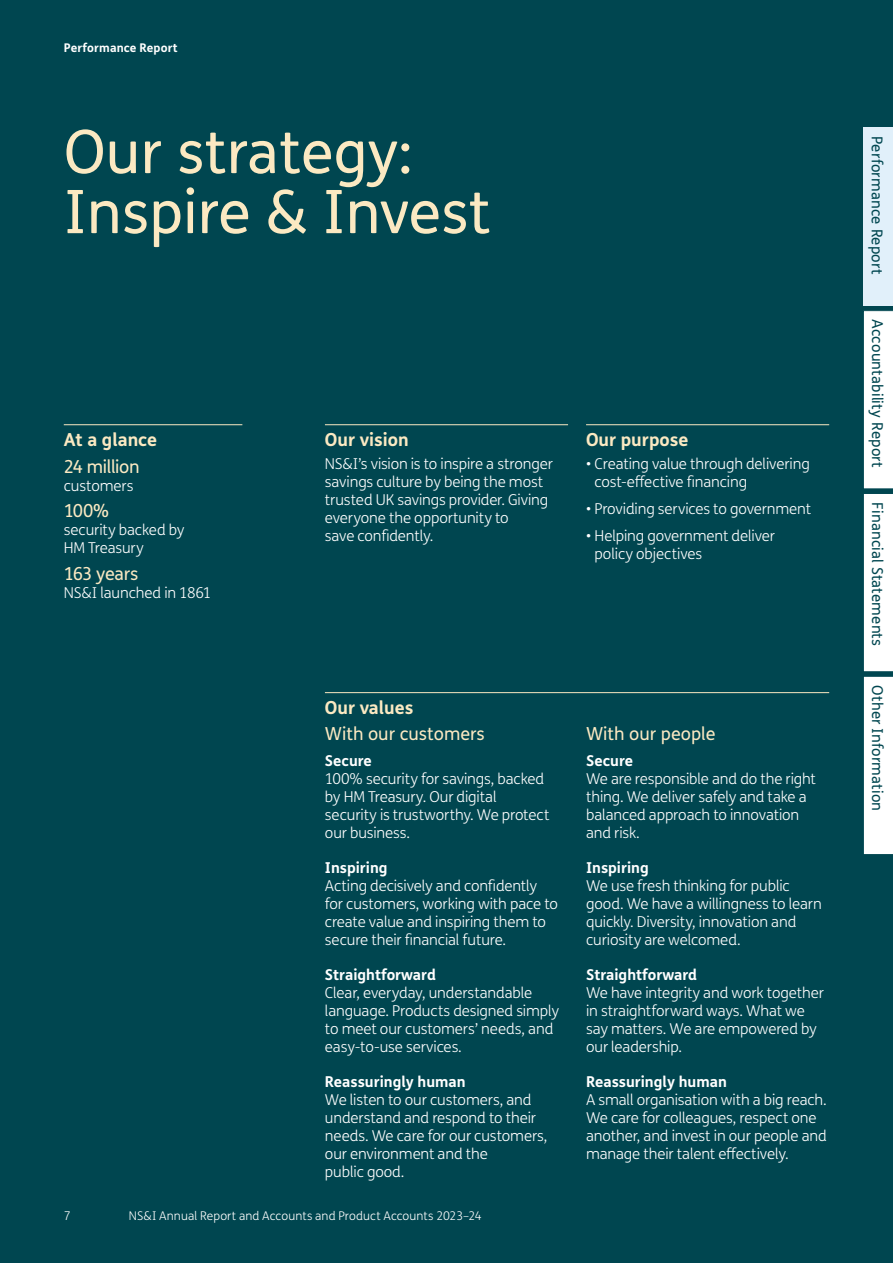
<style>
.page{position:relative;width:893px;height:1263px;background:#004650}
.page>*{position:absolute;margin:0;border:0;box-sizing:border-box;transform-origin:0 0}
.t1{font:60px/60px "NSI Everyday";color:#fbe9c2}
.t2{font:700 18px "NSI Everyday";color:#fbe9c2}
.t3{font:18px "NSI Everyday";color:#fbe9c2}
.t4{font:18px "NSI Everyday";letter-spacing:-.02em;color:#fbe9c2}
.t5{font:18px "NSI Everyday";letter-spacing:-.025em;color:#fbe9c2}
.t6{font:300 15px/18px "NSI Everyday";letter-spacing:-.01em;color:#fff}
.t7{font:700 15px "NSI Everyday";color:#fff}
.t8{font:15px "NSI Everyday";letter-spacing:.01em;color:#004650}
.t9{font:300 12px "NSI Everyday";letter-spacing:.01em;color:#fff}
.t10{font:700 12px "NSI Everyday";letter-spacing:.01em;color:#fff}
</style>
<div class="page">
<div style="left:863px;top:128px;width:30px;height:178px;background:#e1f0fa"></div>
<svg style="left:863px;top:310px;width:30px;height:545px;background:#e9eff0"></svg>
<hr style="left:64px;top:424px;width:178px;height:1px;background:#fbe9c2">
<hr style="left:325px;top:424px;width:243px;height:1px;background:#fbe9c2">
<hr style="left:586px;top:424px;width:243px;height:1px;background:#fbe9c2">
<hr style="left:325px;top:692px;width:504px;height:1px;background:#fbe9c2">
<p class="t10" style="left:64px;top:39px;width:115px">Performance Report</p>
<h1 class="t1" style="left:64px;top:121px;width:428px">Our strategy:<br>Inspire &amp; Invest</h1>
<p class="t2" style="left:64px;top:428px;width:95px">At a glance</p>
<p class="t4" style="left:64px;top:455px;width:77px">24 million</p>
<p class="t6" style="left:64px;top:476px;width:71px">customers</p>
<p class="t3" style="left:64px;top:500px;width:47px">100%</p>
<p class="t6" style="left:64px;top:521px;width:122px">security backed by<br>HM Treasury</p>
<p class="t5" style="left:64px;top:562px;width:76px">163 years</p>
<p class="t6" style="left:64px;top:583px;width:149px">NS&amp;I launched in 1861</p>
<p class="t2" style="left:325px;top:428px;width:85px">Our vision</p>
<p class="t6" style="left:325px;top:455px;width:230px">NS&amp;I’s vision is to inspire a stronger savings culture by being the most trusted UK savings provider. Giving everyone the opportunity to<br>save confidently.</p>
<p class="t2" style="left:586px;top:428px;width:104px">Our purpose</p>
<p class="t6" style="left:595px;top:455px;width:217px;text-indent:-9px">• Creating value through delivering cost-effective financing</p>
<p class="t6" style="left:586px;top:500px;width:227px">• Providing services to government</p>
<p class="t6" style="left:595px;top:526px;width:182px;text-indent:-9px">• Helping government deliver policy objectives</p>
<p class="t2" style="left:325px;top:696px;width:90px">Our values</p>
<p class="t3" style="left:325px;top:722px;width:161px">With our customers</p>
<p class="t7" style="left:325px;top:751px;width:49px">Secure</p>
<p class="t6" style="left:325px;top:770px;width:226px">100% security for savings, backed by HM Treasury. Our digital security is trustworthy. We protect our business.</p>
<p class="t7" style="left:325px;top:858px;width:64px">Inspiring</p>
<p class="t6" style="left:325px;top:877px;width:235px">Acting decisively and confidently for customers, working with pace to create value and inspiring them to secure their financial future.</p>
<p class="t7" style="left:325px;top:965px;width:112px">Straightforward</p>
<p class="t6" style="left:325px;top:984px;width:236px">Clear, everyday, understandable language. Products designed simply to meet our customers’ needs, and easy-to-use services.</p>
<p class="t7" style="left:325px;top:1072px;width:142px">Reassuringly human</p>
<p class="t6" style="left:325px;top:1091px;width:224px">We listen to our customers, and understand and respond to their needs. We care for our customers, our environment and the<br>public good.</p>
<p class="t9" style="left:64px;top:1209px;width:8px">7</p>
<p class="t9" style="left:129px;top:1209px;width:354px">NS&amp;I Annual Report and Accounts and Product Accounts 2023–24</p>
<p class="t3" style="left:586px;top:722px;width:131px">With our people</p>
<p class="t7" style="left:586px;top:751px;width:49px">Secure</p>
<p class="t6" style="left:586px;top:770px;width:232px">We are responsible and do the right thing. We deliver safely and take a balanced approach to innovation and risk.</p>
<p class="t7" style="left:586px;top:858px;width:64px">Inspiring</p>
<p class="t6" style="left:586px;top:877px;width:237px">We use fresh thinking for public good. We have a willingness to learn quickly. Diversity, innovation and curiosity are welcomed.</p>
<p class="t7" style="left:586px;top:965px;width:112px">Straightforward</p>
<p class="t6" style="left:586px;top:984px;width:239px">We have integrity and work together in straightforward ways. What we say matters. We are empowered by our leadership.</p>
<p class="t7" style="left:586px;top:1072px;width:142px">Reassuringly human</p>
<p class="t6" style="left:586px;top:1091px;width:242px">A small organisation with a big reach.<br>We care for colleagues, respect one another, and invest in our people and manage their talent effectively.</p>
<p class="t8" style="left:886px;top:136px;width:140px;rotate:90deg">Performance Report</p>
<p class="t8" style="left:887px;top:319px;width:150px;rotate:90deg">Accountability Report</p>
<p class="t8" style="left:887px;top:502px;width:146px;rotate:90deg">Financial Statements</p>
<p class="t8" style="left:887px;top:685px;width:128px;rotate:90deg">Other Information</p>
</div>
